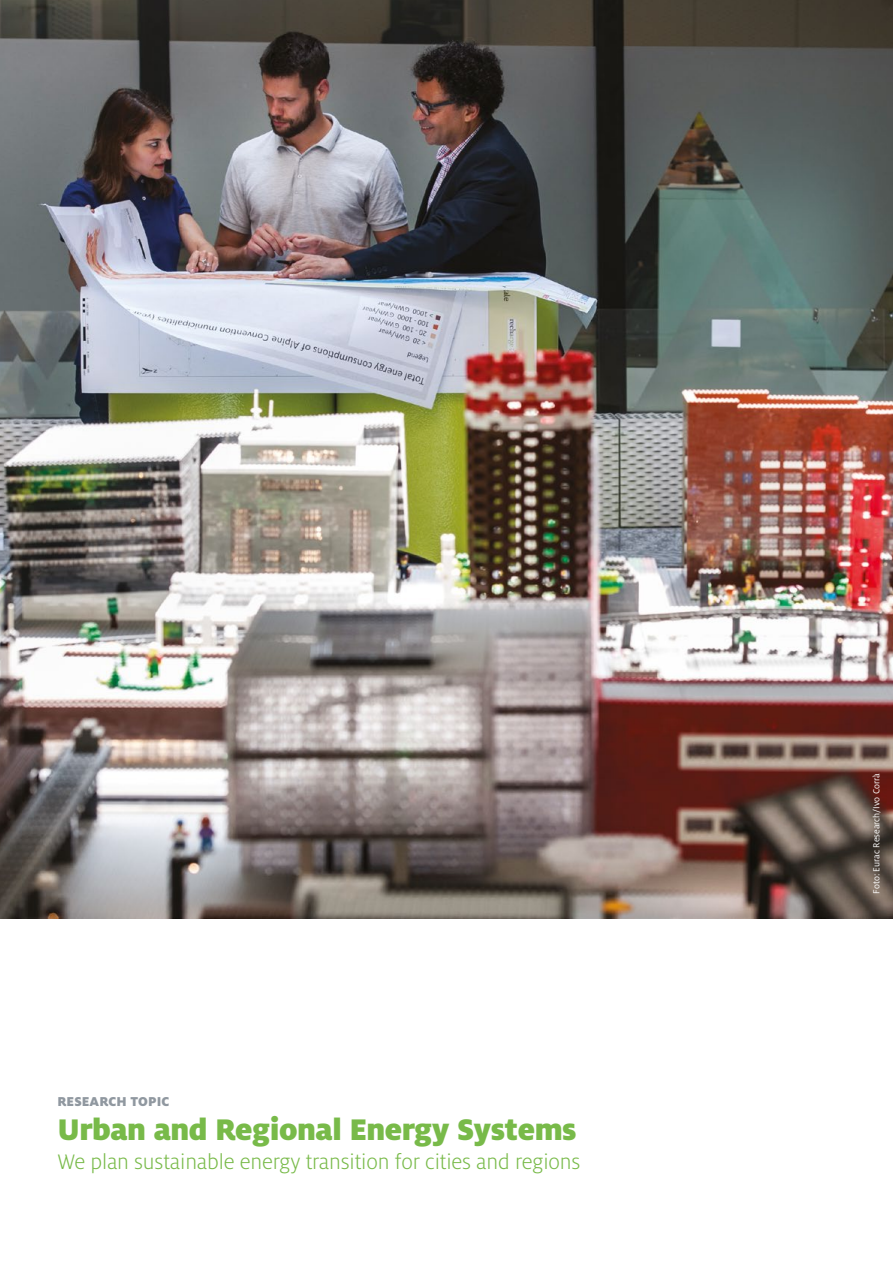
<style>
.page{position:relative;width:893px;height:1263px;background:#fff}
.page>*{position:absolute;margin:0;border:0;box-sizing:border-box;transform-origin:0 0}
.t1{font:900 33px "Milo Pro";letter-spacing:-.015em;color:#78ba49}
.t2{font:300 23.25px "Milo Pro";letter-spacing:-.005em;color:#78ba49}
.t3{font:900 14.25px "Milo Pro";letter-spacing:.01em;color:#9098a0}
.t4{font:9.75px "Milo Pro";color:#fff}
</style>
<div class="page">
<img style="left:0;top:0;width:893px;height:918px">
<p class="t3" style="left:57px;top:1093px;width:114px">RESEARCH TOPIC</p>
<h1 class="t1" style="left:57px;top:1110px;width:521px">Urban and Regional Energy Systems</h1>
<p class="t2" style="left:57px;top:1149px;width:525px">We plan sustainable energy transition for cities and regions</p>
<p class="t4" style="left:871px;top:893px;width:122px;rotate:-90deg">Foto: Eurac Research/Ivo Corrà</p>
</div>
